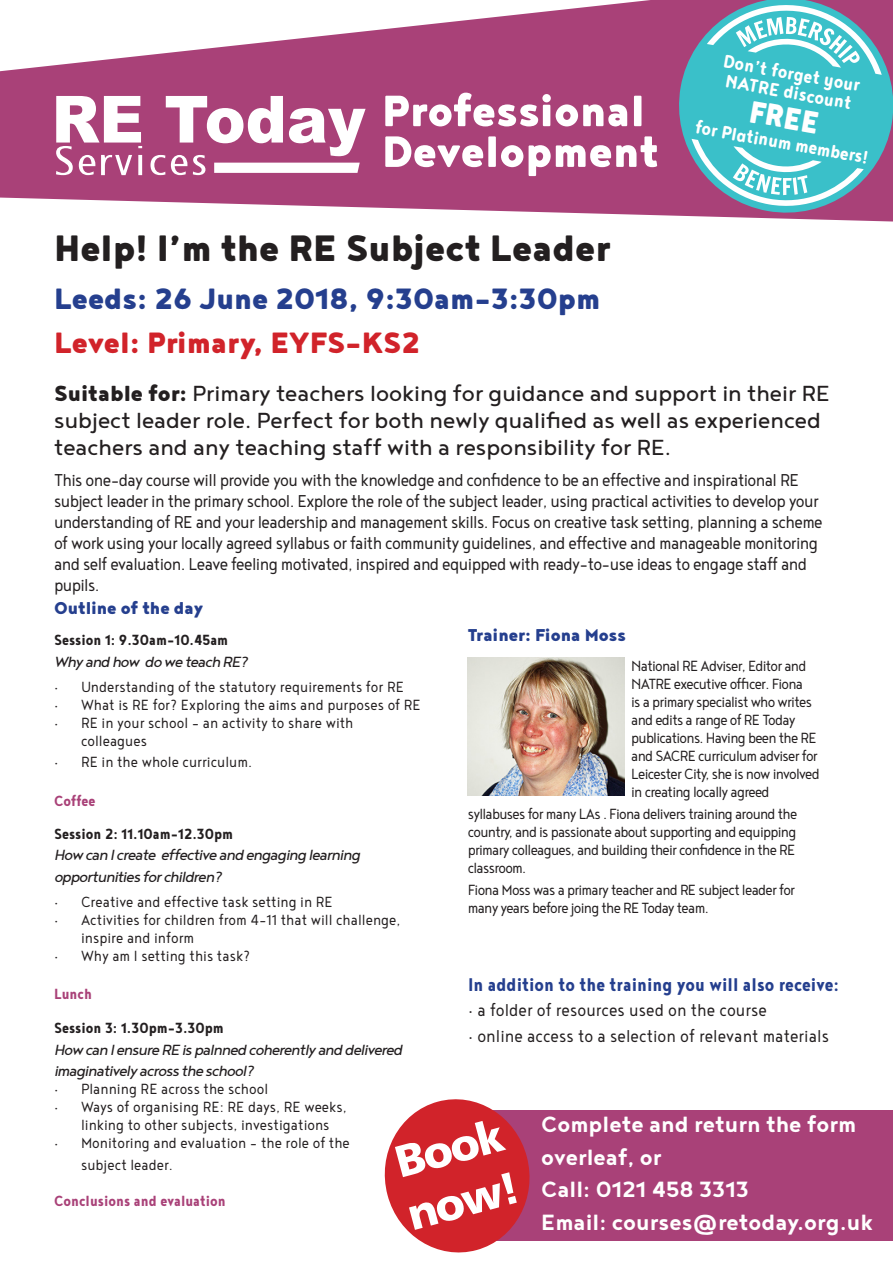
<style>
.page{position:relative;width:893px;height:1263px;background:#fff}
.page>*{position:absolute;margin:0;border:0;box-sizing:border-box;transform-origin:0 0}
.t1{font:900 53.7px "Noyh";color:#fff}
.t2{font:900 45px "Noyh";color:#231f20}
.t3{font:45px "Humanist 777 BT Black B";color:#fff}
.t4{font:900 38.1px "Noyh Slim";color:#fff}
.t5{font:900 36px "Noyh";color:#253f8e}
.t6{font:900 36px "Noyh";color:#d1232a}
.t7{font:700 27px/32.4px "Noyh";color:#fff}
.t8{font:26.7px/27px "Noyh";color:#231f20}
.t9{font:22.65px/19px "Noyh Slim R Bold";color:#fff}
.t10{font:700 22.5px "Noyh Slim";color:#253f8e}
.t11{font:300 21px/21px "Noyh Slim";letter-spacing:-.03em;color:#231f20}
.t12{font:300 21px "Noyh Slim";color:#231f20}
.t13{font:900 21px "Noyh";color:#253f8e}
.t14{font:300 18px/18px "Noyh Slim";color:#231f20}
.t15{font:300 18px/18px "Noyh Slim";letter-spacing:-.04em;color:#231f20}
.t16{font:italic 18px/21.6px "Noyh";letter-spacing:-.04em;color:#231f20}
.t17{font:700 18px "Noyh Slim";color:#231f20}
.t18{font:700 18px "Noyh Slim";color:#a94178}
.s1{font-weight:900}
</style>
<div class="page">
<div style="left:429px;top:1110px;width:464px;height:131px;background:#a94178"></div>
<svg style="left:0;top:0;width:893px;height:222px;fill:#a94178"></svg>
<svg style="left:56px;top:96px;width:310px;height:79px"></svg>
<svg style="left:670px;top:0;width:223px;height:221px;background:#6594ad"></svg>
<svg style="left:707px;top:0;width:175px;height:75px"></svg>
<svg style="left:691px;top:139px;width:173px;height:72px"></svg>
<svg style="left:384px;top:1099px;width:146px;height:154px"></svg>
<img style="left:468px;top:657px;width:157px;height:138px">
<p class="t1" style="left:382px;top:78px;width:265px">Professional</p>
<p class="t1" style="left:382px;top:119px;width:278px">Development</p>
<p class="t9" style="left:725px;top:51px;width:140px;rotate:10deg">Don’t forget your<br>NATRE discount</p>
<p class="t4" style="left:754px;top:88px;width:71px;rotate:10deg">FREE</p>
<p class="t9" style="left:697px;top:117px;width:177px;rotate:10deg">for Platinum members!</p>
<p class="t2" style="left:54px;top:221px;width:558px">Help! I’m the RE Subject Leader</p>
<p class="t5" style="left:54px;top:276px;width:548px">Leeds: 26 June 2018, 9:30am-3:30pm</p>
<p class="t6" style="left:54px;top:321px;width:368px">Level: Primary, EYFS-KS2</p>
<p class="t8" style="left:54px;top:379px;width:777px"><span class="s1">Suitable for:</span> Primary teachers looking for guidance and support in their RE subject leader role. Perfect for both newly qualified as well as experienced teachers and any teaching staff with a responsibility for RE.</p>
<p class="t11" style="left:54px;top:469px;width:770px">This one-day course will provide you with the knowledge and confidence to be an effective and inspirational RE subject leader in the primary school. Explore the role of the subject leader, using practical activities to develop your understanding of RE and your leadership and management skills. Focus on creative task setting, planning a scheme of work using your locally agreed syllabus or faith community guidelines, and effective and manageable monitoring and self evaluation. Leave feeling motivated, inspired and equipped with ready-to-use ideas to engage staff and pupils.</p>
<p class="t13" style="left:54px;top:595px;width:150px">Outline of the day</p>
<p class="t17" style="left:54px;top:629px;width:176px">Session 1: 9.30am–10.45am</p>
<p class="t16" style="left:54px;top:650px;width:195px">Why and how do we teach RE?</p>
<p class="t14" style="left:54px;top:677px;width:351px">• Understanding of the statutory requirements for RE</p>
<p class="t14" style="left:54px;top:695px;width:368px">• What is RE for? Exploring the aims and purposes of RE</p>
<p class="t14" style="left:81px;top:713px;width:274px;text-indent:-27px">• RE in your school - an activity to share with colleagues</p>
<p class="t14" style="left:54px;top:753px;width:200px">• RE in the whole curriculum.</p>
<p class="t13" style="left:468px;top:622px;width:160px">Trainer: Fiona Moss</p>
<p class="t15" style="left:631px;top:656px;width:190px">National RE Adviser, Editor and<br>NATRE executive officer. Fiona<br>is a primary specialist who writes and edits a range of RE Today publications. Having been the RE and SACRE curriculum adviser for<br>Leicester City, she is now involved in creating locally agreed</p>
<p class="t14" style="left:468px;top:804px;width:331px;text-align:justify">syllabuses for many LAs . Fiona delivers training around the country, and is passionate about supporting and equipping primary colleagues, and building their confidence in the RE classroom.</p>
<p class="t15" style="left:468px;top:880px;width:329px">Fiona Moss was a primary teacher and RE subject leader for many years before joing the RE Today team.</p>
<p class="t18" style="left:54px;top:791px;width:43px">Coffee</p>
<p class="t17" style="left:54px;top:823px;width:181px">Session 2: 11.10am–12.30pm</p>
<p class="t16" style="left:54px;top:844px;width:308px">How can I create effective and engaging learning opportunities for children?</p>
<p class="t14" style="left:54px;top:892px;width:280px">• Creative and effective task setting in RE</p>
<p class="t14" style="left:81px;top:910px;width:321px;text-indent:-27px">• Activities for children from 4-11 that will challenge, inspire and inform</p>
<p class="t14" style="left:54px;top:946px;width:198px">• Why am I setting this task?</p>
<p class="t10" style="left:468px;top:972px;width:373px">In addition to the training you will also receive:</p>
<p class="t12" style="left:468px;top:999px;width:300px">• a folder of resources used on the course</p>
<p class="t12" style="left:468px;top:1024px;width:362px">• online access to a selection of relevant materials</p>
<p class="t18" style="left:54px;top:983px;width:39px">Lunch</p>
<p class="t17" style="left:54px;top:1017px;width:171px">Session 3: 1.30pm–3.30pm</p>
<p class="t16" style="left:54px;top:1038px;width:350px">How can I ensure RE is palnned coherently and delivered imaginatively across the school?</p>
<p class="t14" style="left:54px;top:1079px;width:216px">• Planning RE across the school</p>
<p class="t14" style="left:54px;top:1097px;width:294px;text-align:center">• Ways of organising RE: RE days, RE weeks, linking to other subjects, investigations</p>
<p class="t14" style="left:81px;top:1132px;width:270px;line-height:21.6px;text-indent:-27px">• Monitoring and evaluation - the role of the subject leader.</p>
<p class="t7" style="left:541px;top:1108px;width:316px">Complete and return the form overleaf, or</p>
<p class="t7" style="left:541px;top:1172px;width:209px">Call: 0121 458 3313</p>
<p class="t7" style="left:541px;top:1205px;width:333px">Email: courses@retoday.org.uk</p>
<p class="t3" style="left:388px;top:1135px;width:112px;rotate:-15deg">Book</p>
<p class="t3" style="left:400px;top:1187px;width:116px;rotate:-15deg">now!</p>
<p class="t18" style="left:54px;top:1191px;width:173px">Conclusions and evaluation</p>
</div>
